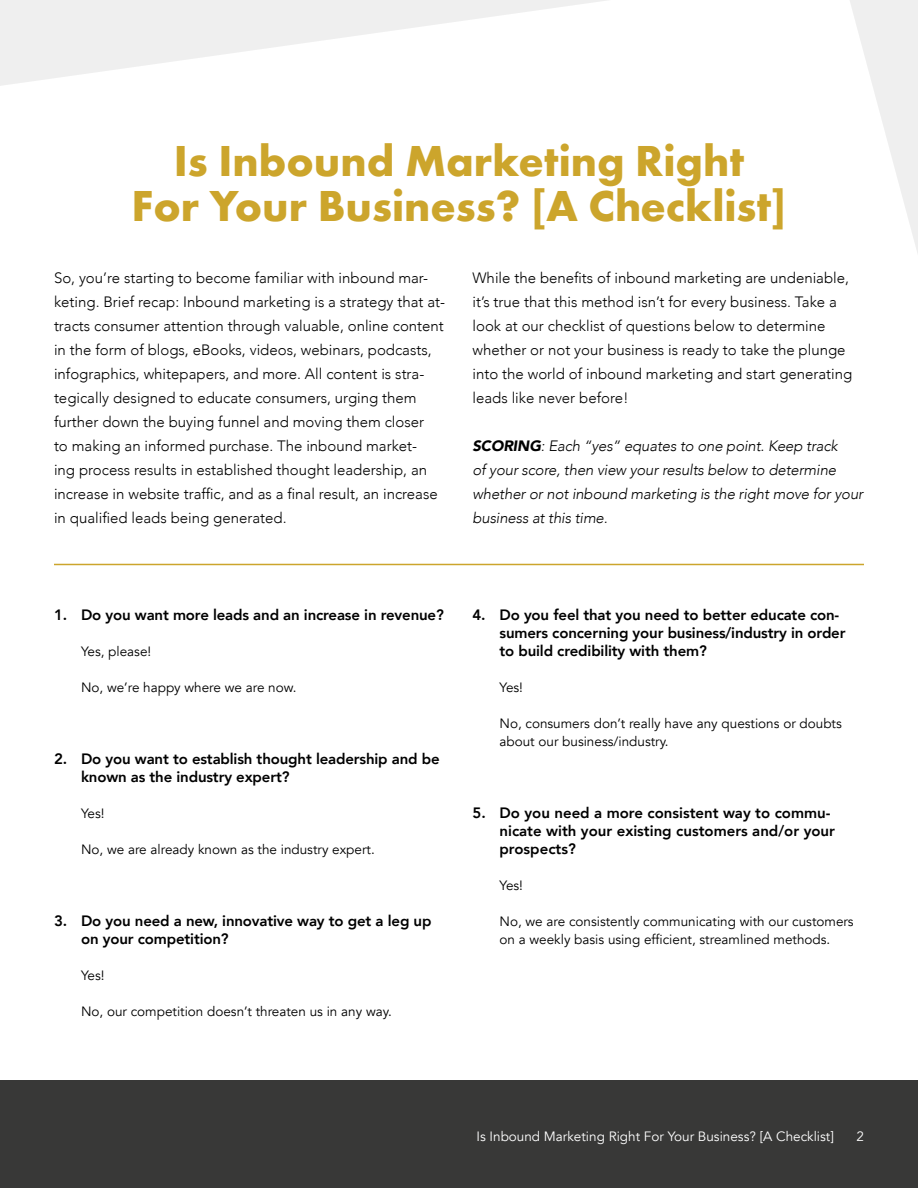
<style>
.page{position:relative;width:918px;height:1188px;background:#fff}
.page>*{position:absolute;margin:0;border:0;box-sizing:border-box;transform-origin:0 0}
.t1{font:700 45px/45px "Futura PT";color:#cca52c;text-align:center}
.t2{font:300 15px/24px "Avenir";color:#000}
.t3{font:800 15px/18px "Avenir";letter-spacing:-.01em;color:#000}
.t4{font:italic 300 15px/24px "Avenir";letter-spacing:-.01em;color:#000}
.t5{font:13.5px/18px "Avenir";color:#000}
.t6{font:13.5px "Avenir";color:#fff}
.s1{font-weight:900}
</style>
<div class="page">
<div style="left:0;top:1080px;width:918px;height:108px;background:#383837"></div>
<svg style="left:850px;top:0;width:68px;height:253px"></svg>
<svg style="left:0;top:0;width:607px;height:86px;fill:#f3f3f3"></svg>
<hr style="left:54px;top:564px;width:810px;height:1px;background:#cca52c">
<h1 class="t1" style="left:132px;top:138px;width:656px">Is Inbound Marketing Right<br>For Your Business? [A Checklist]</h1>
<p class="t2" style="left:54px;top:266px;width:393px">So, you’re starting to become familiar with inbound mar&shy;keting. Brief recap: Inbound marketing is a strategy that at&shy;tracts consumer attention through valuable, online content in the form of blogs, eBooks, videos, webinars, podcasts, infographics, whitepapers, and more. All content is stra&shy;tegically designed to educate consumers, urging them further down the buying funnel and moving them closer<br>to making an informed purchase. The inbound market-<br>ing process results in established thought leadership, an increase in website traffic, and as a final result, an increase in qualified leads being generated.</p>
<p class="t2" style="left:472px;top:266px;width:381px">While the benefits of inbound marketing are undeniable, it’s true that this method isn’t for every business. Take a look at our checklist of questions below to determine whether or not your business is ready to take the plunge into the world of inbound marketing and start generating leads like never before!</p>
<p class="t4" style="left:472px;top:434px;width:392px"><span class="s1">SCORING</span>: Each “yes” equates to one point. Keep track<br>of your score, then view your results below to determine whether or not inbound marketing is the right move for your business at this time.</p>
<p class="t3" style="left:54px;top:606px;width:391px">1. Do you want more leads and an increase in revenue?</p>
<p class="t5" style="left:81px;top:643px;width:72px">Yes, please!</p>
<p class="t5" style="left:81px;top:679px;width:217px">No, we’re happy where we are now.</p>
<p class="t3" style="left:81px;top:750px;width:360px;text-indent:-27px">2. Do you want to establish thought leadership and be known as the industry expert?</p>
<p class="t5" style="left:81px;top:805px;width:25px">Yes!</p>
<p class="t5" style="left:81px;top:841px;width:295px">No, we are already known as the industry expert.</p>
<p class="t3" style="left:81px;top:912px;width:352px;text-indent:-27px">3. Do you need a new, innovative way to get a leg up on your competition?</p>
<p class="t5" style="left:81px;top:967px;width:25px">Yes!</p>
<p class="t5" style="left:81px;top:1003px;width:312px">No, our competition doesn’t threaten us in any way.</p>
<p class="t3" style="left:500px;top:606px;width:348px;text-indent:-27px">4. Do you feel that you need to better educate con&shy;sumers concerning your business/industry in order to build credibility with them?</p>
<p class="t5" style="left:500px;top:679px;width:25px">Yes!</p>
<p class="t5" style="left:500px;top:715px;width:344px">No, consumers don’t really have any questions or doubts about our business/industry.</p>
<p class="t3" style="left:500px;top:804px;width:337px;text-indent:-27px">5. Do you need a more consistent way to commu&shy;nicate with your existing customers and/or your prospects?</p>
<p class="t5" style="left:500px;top:877px;width:25px">Yes!</p>
<p class="t5" style="left:500px;top:913px;width:356px">No, we are consistently communicating with our customers on a weekly basis using efficient, streamlined methods.</p>
<p class="t6" style="left:477px;top:1128px;width:359px">Is Inbound Marketing Right For Your Business? [A Checklist]</p>
<p class="t6" style="left:856px;top:1128px;width:9px">2</p>
</div>
